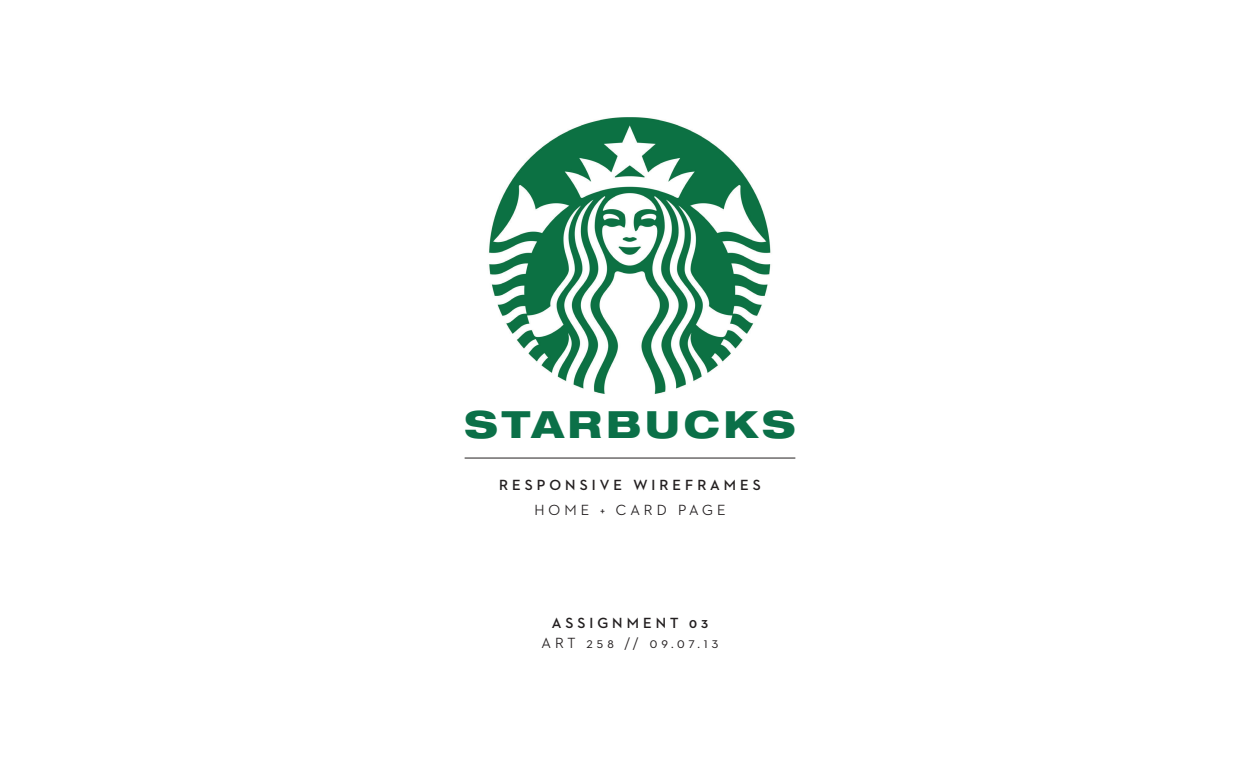
<style>
.page{position:relative;width:1260px;height:765px;background:#fff}
.page>*{position:absolute;margin:0;border:0;box-sizing:border-box;transform-origin:0 0}
.t1{font:800 expanded 37.5px "Helvetica Neue LT Std";letter-spacing:.1em;color:#0b7048}
.t2{font:700 15px "Neutraface 2 Display";letter-spacing:.27em;color:#231f20}
.t3{font:500 15px "Neutraface 2 Display";letter-spacing:.27em;color:#231f20}
</style>
<div class="page">
<img style="left:489px;top:117px;width:282px;height:277px">
<hr style="left:465px;top:458px;width:330px;height:1px;background:#231f20">
<h1 class="t1" style="left:465px;top:400px;width:332px">STARBUCKS</h1>
<p class="t2" style="left:499px;top:477px;width:263px">RESPONSIVE WIREFRAMES</p>
<p class="t3" style="left:534px;top:502px;width:193px">HOME + CARD PAGE</p>
<p class="t2" style="left:552px;top:614px;width:158px">ASSIGNMENT 03</p>
<p class="t3" style="left:542px;top:634px;width:178px">ART 258 // 09.07.13</p>
</div>
